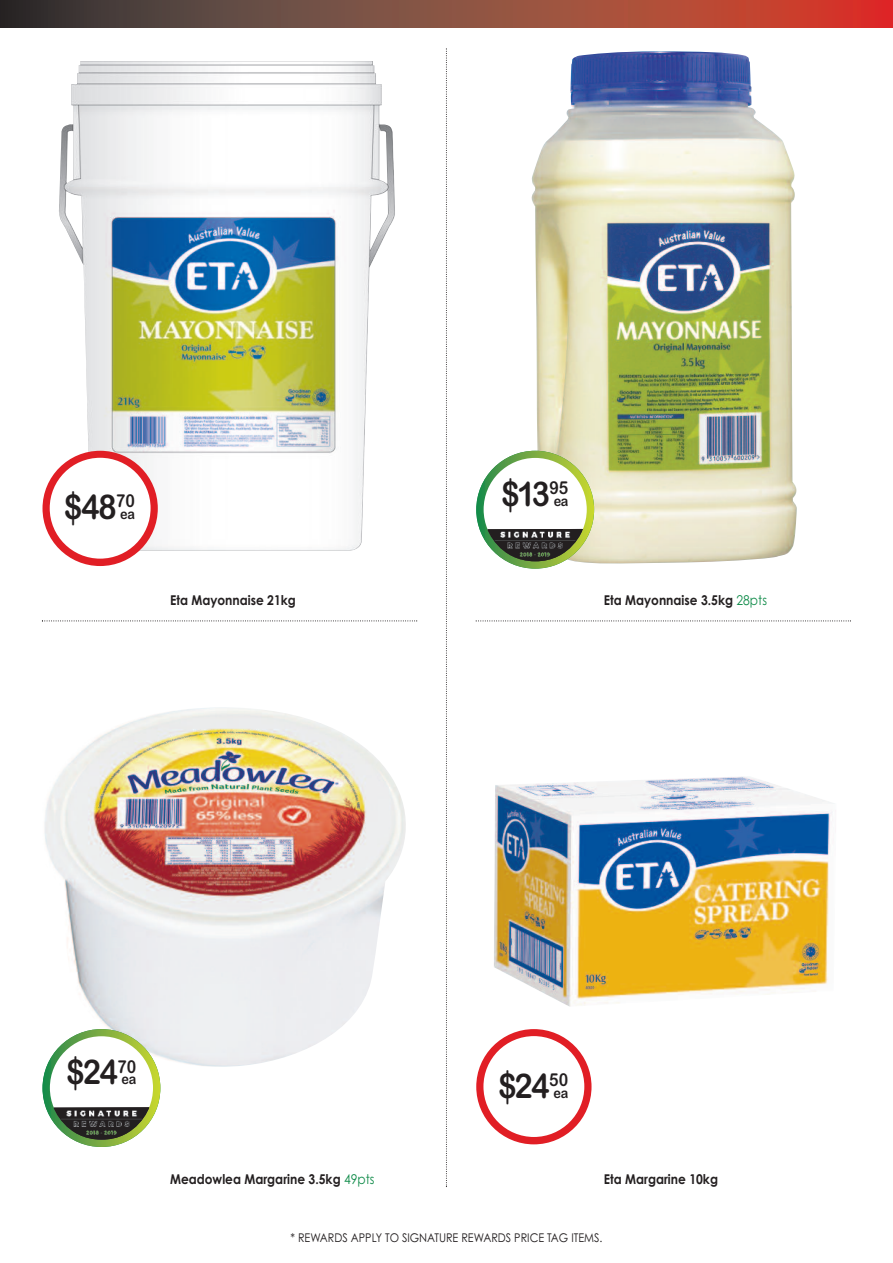
<style>
.page{position:relative;width:893px;height:1263px;background:#fff}
.page>*{position:absolute;margin:0;border:0;box-sizing:border-box;transform-origin:0 0}
.t1{font:34.05px "Arial Rounded MT Bold";letter-spacing:-.04em;color:#231f20;scale:.9 1}
.t2{font:14.1px "Arial Rounded MT Bold";letter-spacing:-.025em;color:#231f20;scale:.9 1}
.t3{font:700 13.5px "Century Gothic";color:#231f20;scale:.9 1}
.t4{font:12px "Century Gothic";color:#231f20;scale:.9 1}
.s1{font-weight:400;color:#0f8b49}
</style>
<div class="page">
<svg style="left:0;top:0;width:893px;height:28px;background:#88463a"></svg>
<svg style="left:446px;top:48px;width:1px;height:1139px"></svg>
<img style="left:59px;top:61px;width:336px;height:490px">
<div style="left:43px;top:451px;width:115px;height:115px;background:#e11e25;border-radius:50%"></div>
<div style="left:50px;top:458px;width:101px;height:101px;background:#fff;border-radius:50%"></div>
<svg style="left:42px;top:620px;width:375px;height:1px"></svg>
<img style="left:531px;top:51px;width:266px;height:513px">
<svg style="left:476px;top:451px;width:118px;height:118px;background:#77b045"></svg>
<div style="left:484px;top:458px;width:103px;height:103px;background:#fff;border-radius:50%"></div>
<svg style="left:487px;top:529px;width:96px;height:32px"></svg>
<img style="left:489px;top:529px;width:93px;height:32px">
<svg style="left:476px;top:620px;width:375px;height:1px"></svg>
<img style="left:44px;top:707px;width:362px;height:360px">
<svg style="left:43px;top:1029px;width:117px;height:118px;background:#77af40"></svg>
<div style="left:50px;top:1036px;width:103px;height:103px;background:#fff;border-radius:50%"></div>
<svg style="left:54px;top:1107px;width:95px;height:18px"></svg>
<img style="left:55px;top:1107px;width:93px;height:33px">
<img style="left:494px;top:776px;width:340px;height:231px">
<div style="left:476px;top:1029px;width:115px;height:115px;background:#e11e25;border-radius:50%"></div>
<div style="left:483px;top:1036px;width:101px;height:101px;background:#fff;border-radius:50%"></div>
<h1 class="t1" style="left:64px;top:487px;width:80px">$48<sup>70</sup></h1>
<p class="t2" style="left:120px;top:506px;width:18px">ea</p>
<p class="t3" style="left:170px;top:593px;width:141px">Eta Mayonnaise 21kg</p>
<h1 class="t1" style="left:501px;top:474px;width:76px">$13<sup>95</sup></h1>
<p class="t2" style="left:554px;top:493px;width:18px">ea</p>
<p class="t3" style="left:604px;top:593px;width:183px">Eta Mayonnaise 3.5kg <span class="s1">28pts</span></p>
<h1 class="t1" style="left:66px;top:1053px;width:79px">$24<sup>70</sup></h1>
<p class="t2" style="left:122px;top:1071px;width:18px">ea</p>
<p class="t3" style="left:170px;top:1171px;width:229px">Meadowlea Margarine 3.5kg <span class="s1">49pts</span></p>
<h1 class="t1" style="left:498px;top:1066px;width:79px">$24<sup>50</sup></h1>
<p class="t2" style="left:553px;top:1084px;width:18px">ea</p>
<p class="t3" style="left:604px;top:1171px;width:128px">Eta Margarine 10kg</p>
<p class="t4" style="left:290px;top:1231px;width:348px">* REWARDS APPLY TO SIGNATURE REWARDS PRICE TAG ITEMS.</p>
</div>
